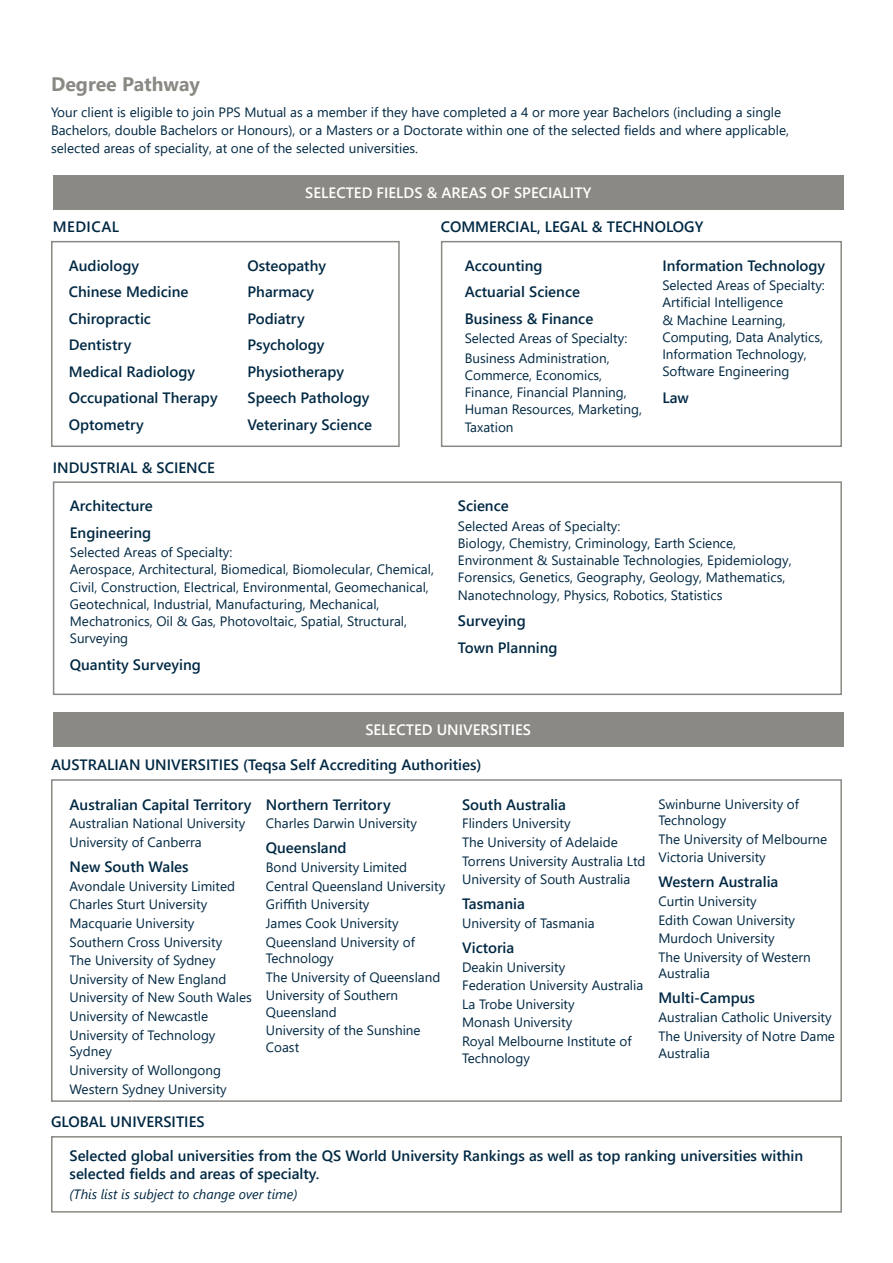
<style>
.page{position:relative;width:893px;height:1263px;background:#fff}
.page>*{position:absolute;margin:0;border:0;box-sizing:border-box;transform-origin:0 0}
.t1{font:700 19.5px "Segoe UI";color:#8b8983}
.t2{font:600 15px/26.5px "Segoe UI";color:#012843}
.t3{font:600 15px "Segoe UI";color:#fff}
.t4{font:600 15px "Segoe UI";letter-spacing:.035em;color:#012843}
.t5{font:13.5px/18.6px "Segoe UI";color:#012843}
.t6{font:italic 13.5px "Segoe UI";color:#012843}
</style>
<div class="page">
<div style="left:51px;top:779px;width:791px;height:323px;border:2px solid #8b8983"></div>
<div style="left:51px;top:241px;width:349px;height:206px;border:2px solid #8b8983"></div>
<div style="left:53px;top:481px;width:789px;height:214px;border:2px solid #8b8983"></div>
<div style="left:441px;top:241px;width:401px;height:206px;border:2px solid #8b8983"></div>
<div style="left:53px;top:176px;width:790px;height:34px;background:#8b8983"></div>
<div style="left:53px;top:712px;width:790px;height:34px;background:#8b8983"></div>
<div style="left:51px;top:1136px;width:791px;height:76px;border:2px solid #8b8983"></div>
<h1 class="t1" style="left:51px;top:65px;width:150px">Degree Pathway</h1>
<p class="t5" style="left:51px;top:102px;width:739px;line-height:18px">Your client is eligible to join PPS Mutual as a member if they have completed a 4 or more year Bachelors (including a single<br>Bachelors, double Bachelors or Honours), or a Masters or a Doctorate within one of the selected fields and where applicable, selected areas of speciality, at one of the selected universities.</p>
<p class="t4" style="left:53px;top:213px;width:68px">MEDICAL</p>
<p class="t3" style="left:305px;top:179px;width:288px">SELECTED FIELDS &amp; AREAS OF SPECIALITY</p>
<p class="t2" style="left:441px;top:212px;width:264px">COMMERCIAL, LEGAL &amp; TECHNOLOGY</p>
<p class="t2" style="left:69px;top:251px;width:150px">Audiology<br>Chinese Medicine<br>Chiropractic<br>Dentistry<br>Medical Radiology<br>Occupational Therapy<br>Optometry</p>
<p class="t2" style="left:248px;top:251px;width:126px">Osteopathy<br>Pharmacy<br>Podiatry<br>Psychology<br>Physiotherapy<br>Speech Pathology<br>Veterinary Science</p>
<p class="t2" style="left:53px;top:453px;width:163px">INDUSTRIAL &amp; SCIENCE</p>
<p class="t2" style="left:70px;top:491px;width:85px">Architecture<br>Engineering</p>
<p class="t5" style="left:70px;top:543px;width:366px;line-height:17.2px">Selected Areas of Specialty:<br>Aerospace, Architectural, Biomedical, Biomolecular, Chemical, Civil, Construction, Electrical, Environmental, Geomechanical, Geotechnical, Industrial, Manufacturing, Mechanical, Mechatronics, Oil &amp; Gas, Photovoltaic, Spatial, Structural, Surveying</p>
<p class="t2" style="left:70px;top:650px;width:133px">Quantity Surveying</p>
<p class="t2" style="left:465px;top:251px;width:130px">Accounting<br>Actuarial Science<br>Business &amp; Finance</p>
<p class="t5" style="left:465px;top:328px;width:164px;line-height:19.4px">Selected Areas of Specialty:<br>Business Administration,</p>
<p class="t5" style="left:465px;top:365px;width:179px;line-height:17.2px">Commerce, Economics,<br>Finance, Financial Planning,<br>Human Resources, Marketing,<br>Taxation</p>
<p class="t2" style="left:662px;top:251px;width:164px">Information Technology</p>
<p class="t5" style="left:662px;top:276px;width:164px;line-height:17.2px">Selected Areas of Specialty:<br>Artificial Intelligence<br>&amp; Machine Learning,<br>Computing, Data Analytics,<br>Information Technology,<br>Software Engineering</p>
<p class="t2" style="left:662px;top:383px;width:28px">Law</p>
<p class="t2" style="left:458px;top:491px;width:52px">Science</p>
<p class="t5" style="left:458px;top:516px;width:335px;line-height:17.2px">Selected Areas of Specialty:<br>Biology, Chemistry, Criminology, Earth Science, Environment &amp; Sustainable Technologies, Epidemiology, Forensics, Genetics, Geography, Geology, Mathematics, Nanotechnology, Physics, Robotics, Statistics</p>
<p class="t2" style="left:458px;top:606px;width:101px">Surveying<br>Town Planning</p>
<p class="t3" style="left:365px;top:715px;width:167px">SELECTED UNIVERSITIES</p>
<p class="t2" style="left:51px;top:750px;width:432px">AUSTRALIAN UNIVERSITIES (Teqsa Self Accrediting Authorities)</p>
<p class="t2" style="left:70px;top:790px;width:183px">Australian Capital Territory</p>
<p class="t5" style="left:70px;top:813px;width:177px">Australian National University<br>University of Canberra</p>
<p class="t2" style="left:70px;top:852px;width:121px">New South Wales</p>
<p class="t5" style="left:70px;top:875px;width:184px">Avondale University Limited<br>Charles Sturt University<br>Macquarie University<br>Southern Cross University<br>The University of Sydney<br>University of New England<br>University of New South Wales<br>University of Newcastle<br>University of Technology</p>
<p class="t5" style="left:70px;top:1041px;width:159px">Sydney<br>University of Wollongong<br>Western Sydney University</p>
<p class="t2" style="left:51px;top:1107px;width:155px">GLOBAL UNIVERSITIES</p>
<p class="t2" style="left:266px;top:790px;width:126px">Northern Territory</p>
<p class="t5" style="left:266px;top:813px;width:153px">Charles Darwin University</p>
<p class="t2" style="left:266px;top:834px;width:82px">Queensland</p>
<p class="t5" style="left:266px;top:857px;width:181px">Bond University Limited<br>Central Queensland University<br>Griffith University<br>James Cook University<br>Queensland University of</p>
<p class="t5" style="left:266px;top:948px;width:176px">Technology<br>The University of Queensland<br>University of Southern</p>
<p class="t5" style="left:266px;top:1001px;width:156px">Queensland<br>University of the Sunshine</p>
<p class="t5" style="left:266px;top:1037px;width:35px">Coast</p>
<p class="t2" style="left:462px;top:790px;width:105px">South Australia</p>
<p class="t5" style="left:462px;top:813px;width:185px">Flinders University<br>The University of Adelaide<br>Torrens University Australia Ltd<br>University of South Australia</p>
<p class="t2" style="left:462px;top:889px;width:64px">Tasmania</p>
<p class="t5" style="left:462px;top:913px;width:134px">University of Tasmania</p>
<p class="t2" style="left:462px;top:933px;width:54px">Victoria</p>
<p class="t5" style="left:462px;top:956px;width:183px">Deakin University<br>Federation University Australia<br>La Trobe University<br>Monash University<br>Royal Melbourne Institute of</p>
<p class="t5" style="left:462px;top:1047px;width:69px">Technology</p>
<p class="t5" style="left:658px;top:794px;width:142px;line-height:16.5px">Swinburne University of<br>Technology</p>
<p class="t5" style="left:658px;top:828px;width:170px">The University of Melbourne<br>Victoria University</p>
<p class="t2" style="left:658px;top:868px;width:121px">Western Australia</p>
<p class="t5" style="left:658px;top:891px;width:154px">Curtin University<br>Edith Cowan University<br>Murdoch University<br>The University of Western</p>
<p class="t5" style="left:658px;top:963px;width:53px">Australia</p>
<p class="t2" style="left:658px;top:984px;width:98px">Multi-Campus</p>
<p class="t5" style="left:658px;top:1007px;width:178px">Australian Catholic University<br>The University of Notre Dame</p>
<p class="t5" style="left:658px;top:1043px;width:53px">Australia</p>
<p class="t2" style="left:70px;top:1146px;width:735px;line-height:18px">Selected global universities from the QS World University Rankings as well as top ranking universities within selected fields and areas of specialty.</p>
<p class="t6" style="left:70px;top:1181px;width:229px">(This list is subject to change over time)</p>
</div>
